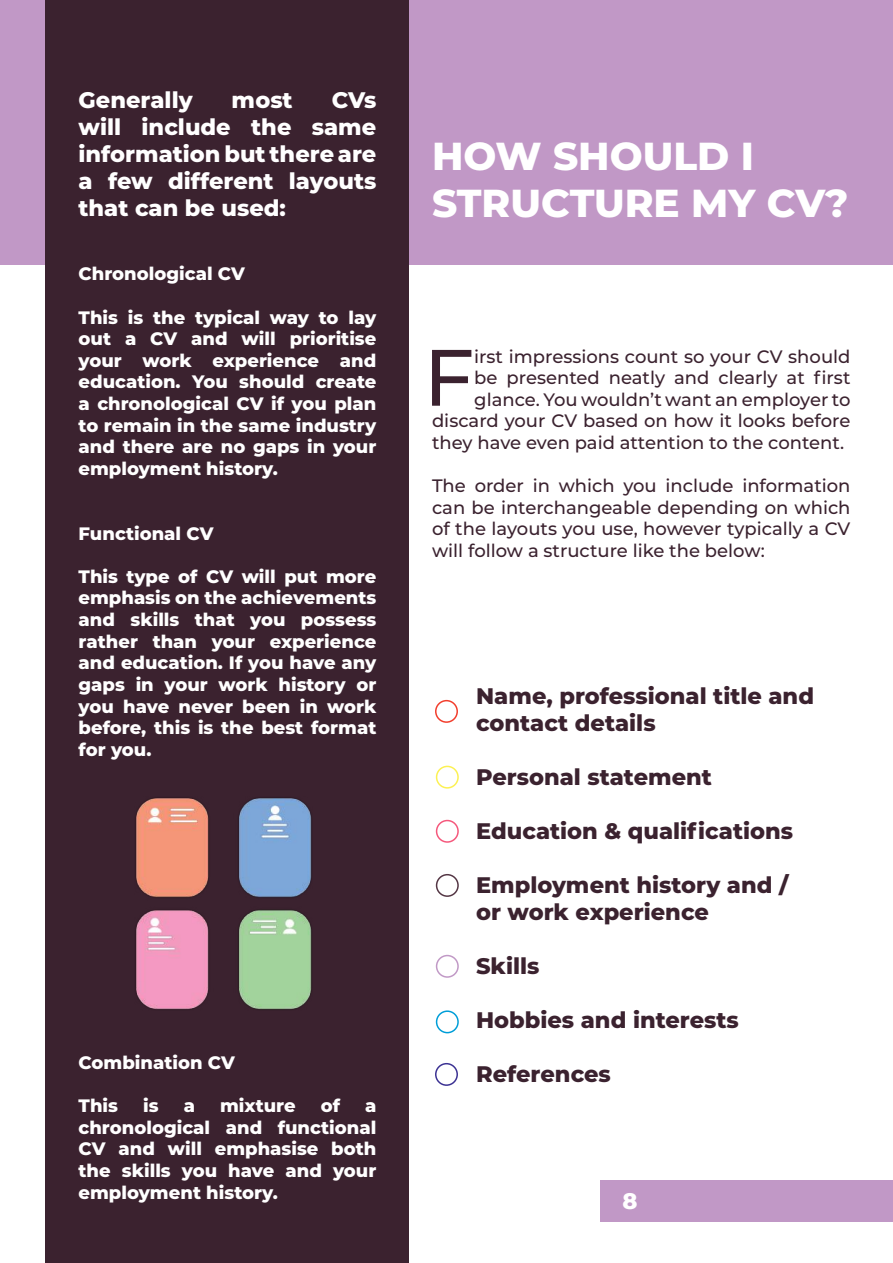
<style>
.page{position:relative;width:893px;height:1263px;background:#fff}
.page>*{position:absolute;margin:0;border:0;box-sizing:border-box;transform-origin:0 0}
.t1{font:500 79.65px "Montserrat";color:#3b222f}
.t2{font:800 39px/46.8px "Montserrat";color:#fff}
.t3{font:800 22.5px/27px "Montserrat";color:#3b222f}
.t4{font:800 22.5px/27px "Montserrat";color:#fff;text-align:justify}
.t5{font:800 18px/21.6px "Montserrat";color:#fff;text-align:justify}
.t6{font:500 18px/21.6px "Montserrat";color:#3b222f;text-align:justify}
</style>
<div class="page">
<div style="left:0;top:0;width:892px;height:264px;background:#c198c6"></div>
<div style="left:45px;top:0;width:363px;height:1263px;background:#3b222f"></div>
<img style="left:135px;top:797px;width:177px;height:213px">
<div style="left:435px;top:700px;width:23px;height:23px;border:2px solid #f23e2d;border-radius:50%"></div>
<div style="left:436px;top:766px;width:23px;height:23px;border:2px solid #fcf153;border-radius:50%"></div>
<div style="left:436px;top:820px;width:23px;height:23px;border:2px solid #f5587c;border-radius:50%"></div>
<div style="left:436px;top:874px;width:23px;height:23px;border:2px solid #543644;border-radius:50%"></div>
<div style="left:436px;top:955px;width:23px;height:23px;border:2px solid #c199c6;border-radius:50%"></div>
<div style="left:436px;top:1010px;width:23px;height:23px;border:2px solid #009ed8;border-radius:50%"></div>
<div style="left:435px;top:1063px;width:23px;height:23px;border:2px solid #3c3293;border-radius:50%"></div>
<div style="left:600px;top:1180px;width:292px;height:41px;background:#c198c6"></div>
<p class="t4" style="left:79px;top:85px;width:116px">Generally</p>
<p class="t4" style="left:232px;top:85px;width:63px">most</p>
<p class="t4" style="left:79px;top:85px;width:299px;text-indent:253px">CVs will include the same information but there are a few different layouts that can be used:</p>
<p class="t5" style="left:79px;top:262px;width:168px">Chronological CV</p>
<p class="t5" style="left:79px;top:305px;width:299px">This is the typical way to lay out a CV and will prioritise your work experience and education. You should create a chronological CV if you plan to remain in the same industry and there are no gaps in your employment history.</p>
<p class="t5" style="left:79px;top:521px;width:136px">Functional CV</p>
<p class="t5" style="left:79px;top:565px;width:299px">This type of CV will put more emphasis on the achievements and skills that you possess rather than your experience and education. If you have any gaps in your work history or you have never been in work before, this is the best format for you.</p>
<p class="t5" style="left:79px;top:1051px;width:158px">Combination CV</p>
<p class="t5" style="left:79px;top:1094px;width:41px">This</p>
<p class="t5" style="left:143px;top:1094px;width:17px">is</p>
<p class="t5" style="left:184px;top:1094px;width:13px">a</p>
<p class="t5" style="left:220px;top:1094px;width:77px">mixture</p>
<p class="t5" style="left:321px;top:1094px;width:21px">of</p>
<p class="t5" style="left:79px;top:1094px;width:299px;text-indent:286px">a chronological and functional CV and will emphasise both the skills you have and your employment history.</p>
<h2 class="t2" style="left:432px;top:131px;width:418px">HOW SHOULD I<br>STRUCTURE MY CV?</h2>
<h1 class="t1" style="left:424px;top:322px;width:52px">F</h1>
<p class="t6" style="left:474px;top:345px;width:378px">irst impressions count so your CV should</p>
<p class="t6" style="left:474px;top:366px;width:378px">be presented neatly and clearly at first</p>
<p class="t6" style="left:474px;top:388px;width:378px">glance. You wouldn’t want an employer to</p>
<p class="t6" style="left:432px;top:409px;width:420px">discard your CV based on how it looks before</p>
<p class="t6" style="left:432px;top:431px;width:414px">they have even paid attention to the content.</p>
<p class="t6" style="left:432px;top:474px;width:420px">The order in which you include information can be interchangeable depending on which of the layouts you use, however typically a CV will follow a structure like the below:</p>
<p class="t3" style="left:476px;top:681px;width:340px">Name, professional title and contact details</p>
<p class="t3" style="left:476px;top:762px;width:237px">Personal statement</p>
<p class="t3" style="left:476px;top:816px;width:318px">Education &amp; qualifications</p>
<p class="t3" style="left:476px;top:870px;width:314px">Employment history and / or work experience</p>
<p class="t3" style="left:476px;top:951px;width:65px">Skills</p>
<p class="t3" style="left:476px;top:1005px;width:264px">Hobbies and interests</p>
<p class="t3" style="left:476px;top:1059px;width:136px">References</p>
<p class="t4" style="left:623px;top:1187px;width:17px">8</p>
</div>
